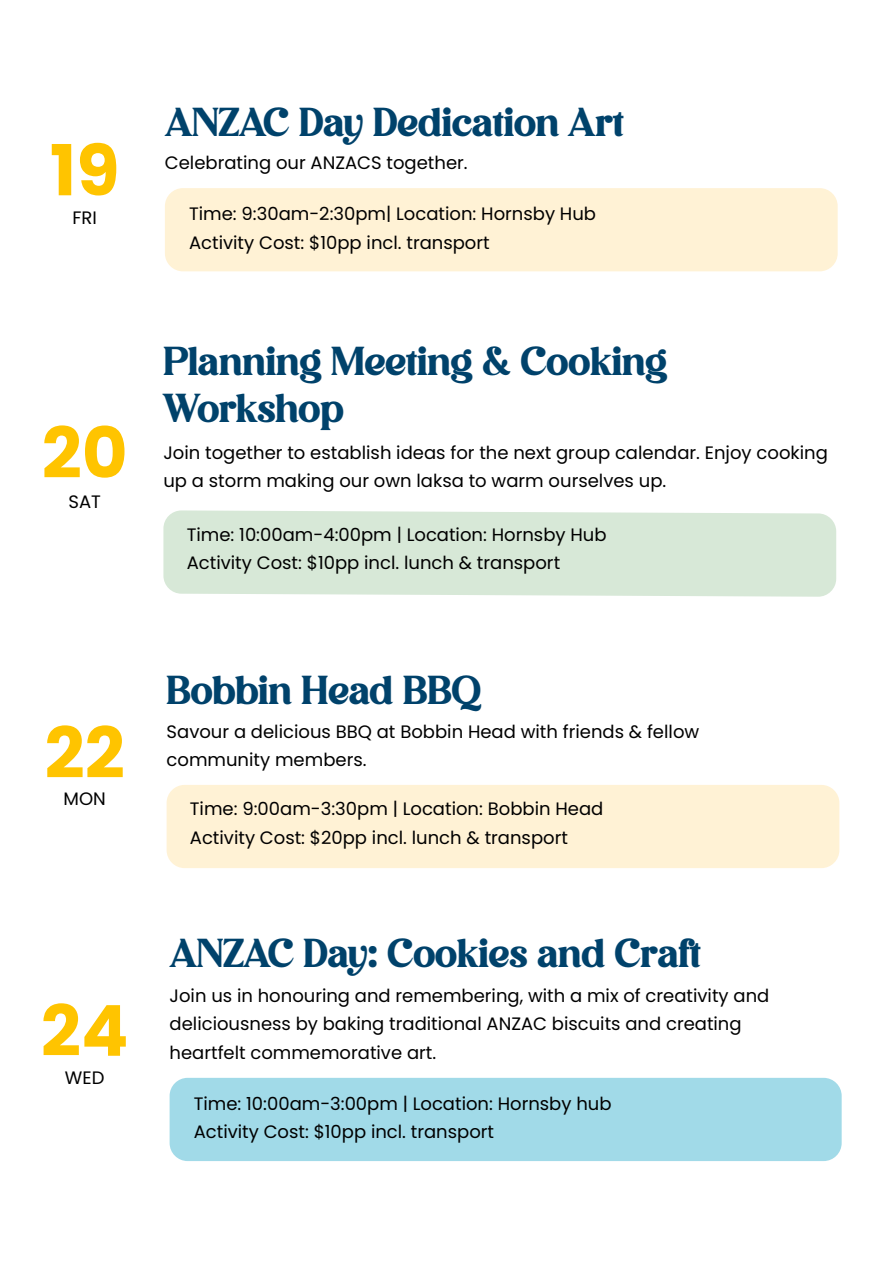
<style>
.page{position:relative;width:893px;height:1263px;background:#fff}
.page>*{position:absolute;margin:0;border:0;box-sizing:border-box;transform-origin:0 0}
.t1{font:700 70.35px "Poppins";color:#ffc400}
.t2{font:39px/46.8px "Avigea";color:#00426b}
.t3{font:18px/28.5px "Poppins";color:#000}
</style>
<div class="page">
<div style="left:165px;top:188px;width:673px;height:83px;background:#fff2d5;border-radius:18px"></div>
<div style="left:163px;top:510px;width:673px;height:87px;background:#d7e8d7"></div>
<div style="left:167px;top:785px;width:672px;height:83px;background:#fff2d5;border-radius:18px"></div>
<div style="left:170px;top:1078px;width:672px;height:83px;background:#a1dae8;border-radius:18px"></div>
<h1 class="t1" style="left:50px;top:121px;width:71px">19</h1>
<p class="t3" style="left:72px;top:203px;width:26px">FRI</p>
<h1 class="t1" style="left:42px;top:404px;width:87px">20</h1>
<p class="t3" style="left:68px;top:488px;width:34px">SAT</p>
<h2 class="t2" style="left:166px;top:99px;width:459px">ANZAC Day Dedication Art</h2>
<p class="t3" style="left:165px;top:149px;width:304px">Celebrating our ANZACS together.</p>
<p class="t3" style="left:189px;top:200px;width:408px">Time: 9:30am-2:30pm| Location: Hornsby Hub<br>Activity Cost: $10pp incl. transport</p>
<h2 class="t2" style="left:163px;top:339px;width:505px">Planning Meeting &amp; Cooking<br>Workshop</h2>
<p class="t3" style="left:163px;top:438px;width:666px">Join together to establish ideas for the next group calendar. Enjoy cooking up a storm making our own laksa to warm ourselves up.</p>
<p class="t3" style="left:187px;top:520px;width:421px">Time: 10:00am-4:00pm | Location: Hornsby Hub<br>Activity Cost: $10pp incl. lunch &amp; transport</p>
<h1 class="t1" style="left:45px;top:704px;width:82px">22</h1>
<p class="t3" style="left:64px;top:784px;width:44px">MON</p>
<h1 class="t1" style="left:41px;top:982px;width:89px">24</h1>
<p class="t3" style="left:65px;top:1063px;width:41px">WED</p>
<h2 class="t2" style="left:167px;top:667px;width:316px">Bobbin Head BBQ</h2>
<p class="t3" style="left:167px;top:717px;width:534px">Savour a delicious BBQ at Bobbin Head with friends &amp; fellow community members.</p>
<p class="t3" style="left:190px;top:795px;width:415px">Time: 9:00am-3:30pm | Location: Bobbin Head<br>Activity Cost: $20pp incl. lunch &amp; transport</p>
<h2 class="t2" style="left:170px;top:930px;width:532px">ANZAC Day: Cookies and Craft</h2>
<p class="t3" style="left:170px;top:981px;width:601px">Join us in honouring and remembering, with a mix of creativity and deliciousness by baking traditional ANZAC biscuits and creating heartfelt commemorative art.</p>
<p class="t3" style="left:194px;top:1089px;width:419px">Time: 10:00am-3:00pm | Location: Hornsby hub<br>Activity Cost: $10pp incl. transport</p>
</div>
